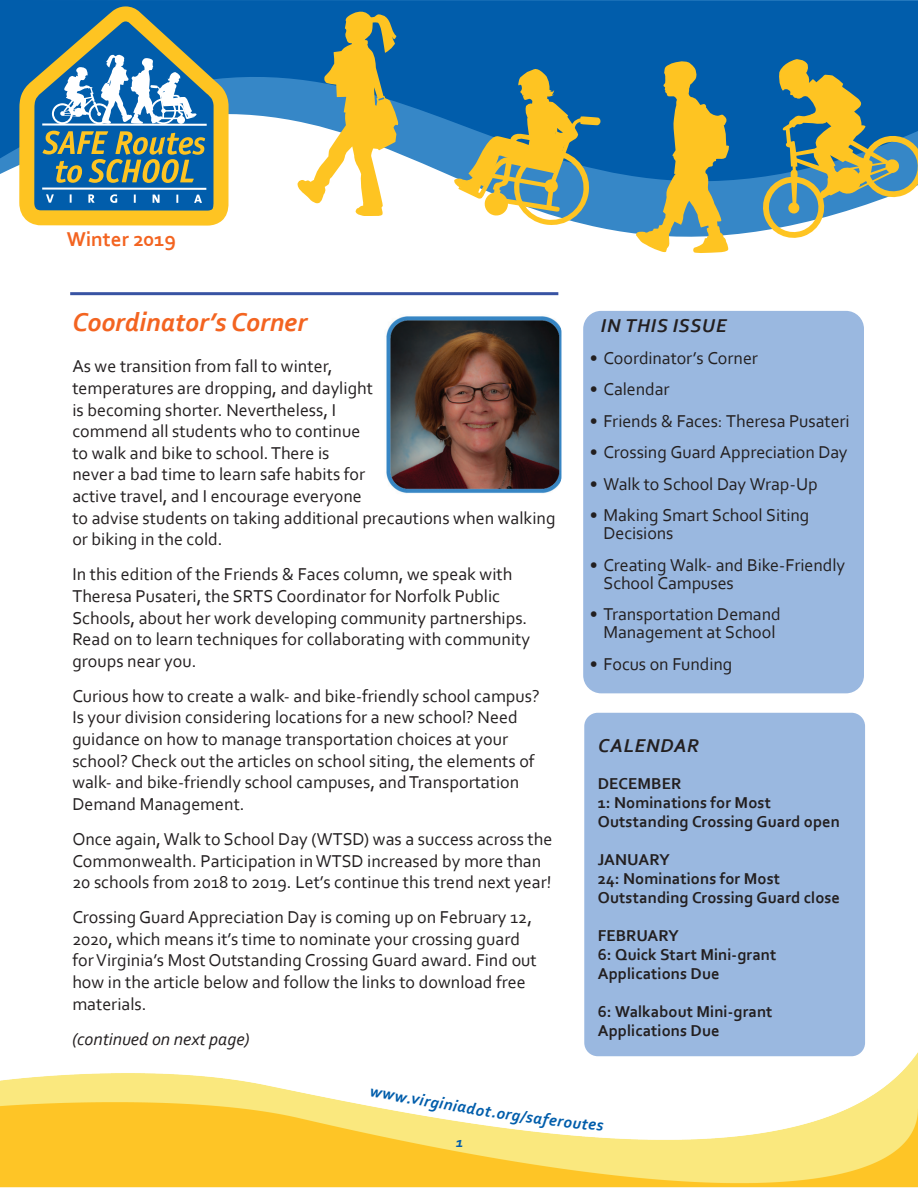
<style>
.page{position:relative;width:918px;height:1188px;background:#fff}
.page>*{position:absolute;margin:0;border:0;box-sizing:border-box;transform-origin:0 0}
.t1{font:italic 700 27px "Corbel";color:#f36421}
.t2{font:800 23.7px "The Sans 8";color:#f15a2b}
.t3{font:700 21px "Corbel";color:#f36421}
.t4{font:italic 700 19.5px "Corbel";letter-spacing:.04em;color:#231f20}
.t5{font:18px/21.6px "Corbel";color:#231f20}
.t6{font:italic 18px "Corbel";color:#231f20}
.t7{font:700 16.5px/19px "Corbel";letter-spacing:.005em;color:#231f20}
.t8{font:italic 700 16.5px "Corbel";color:#015dab}
.t9{font:italic 700 15px "Corbel";color:#015dab}
</style>
<div class="page">
<div style="left:601px;top:181px;width:158px;height:54px;background:#3687c7"></div>
<svg style="left:0;top:0;width:918px;height:181px;background:#1c6fb5"></svg>
<svg style="left:759px;top:59px;width:159px;height:179px;background:#789992"></svg>
<svg style="left:453px;top:67px;width:148px;height:161px;background:#79988c"></svg>
<svg style="left:636px;top:60px;width:93px;height:193px;background:#7e957a"></svg>
<svg style="left:297px;top:7px;width:101px;height:209px"></svg>
<svg style="left:19px;top:6px;width:210px;height:220px;background:#939c68"></svg>
<svg style="left:27px;top:14px;width:194px;height:204px;background:#5c8993"></svg>
<img style="left:0;top:1052px;width:918px;height:136px">
<div style="left:583px;top:311px;width:281px;height:382px;background:#9ab8e0;border-radius:18px"></div>
<div style="left:584px;top:713px;width:281px;height:343px;background:#9ab8e0;border-radius:14px"></div>
<img style="left:386px;top:316px;width:175px;height:178px">
<hr style="left:70px;top:292px;width:488px;height:3px;background:#3853a3">
<svg style="left:539px;top:1112px;width:65px;height:19px"></svg>
<p class="t3" style="left:67px;top:226px;width:111px">Winter 2019</p>
<h2 class="t2" style="left:50px;top:225px;width:151px">OCTOBER 2013</h2>
<h1 class="t1" style="left:72px;top:305px;width:236px">Coordinator’s Corner</h1>
<p class="t5" style="left:72px;top:355px;width:485px">As we transition from fall to winter,<br>temperatures are dropping, and daylight<br>is becoming shorter. Nevertheless, I<br>commend all students who to continue<br>to walk and bike to school. There is<br>never a bad time to learn safe habits for<br>active travel, and I encourage everyone<br>to advise students on taking additional precautions when walking or biking in the cold.</p>
<p class="t5" style="left:72px;top:563px;width:459px">In this edition of the Friends &amp; Faces column, we speak with Theresa Pusateri, the SRTS Coordinator for Norfolk Public Schools, about her work developing community partnerships.<br>Read on to learn techniques for collaborating with community groups near you.</p>
<p class="t5" style="left:72px;top:685px;width:469px">Curious how to create a walk- and bike-friendly school campus?<br>Is your division considering locations for a new school? Need guidance on how to manage transportation choices at your school? Check out the articles on school siting, the elements of walk- and bike-friendly school campuses, and Transportation Demand Management.</p>
<p class="t5" style="left:72px;top:828px;width:482px">Once again, Walk to School Day (WTSD) was a success across the<br>Commonwealth. Participation in WTSD increased by more than<br>20 schools from 2018 to 2019. Let’s continue this trend next year!</p>
<p class="t5" style="left:72px;top:906px;width:466px">Crossing Guard Appreciation Day is coming up on February 12, 2020, which means it’s time to nominate your crossing guard for Virginia’s Most Outstanding Crossing Guard award. Find out how in the article below and follow the links to download free materials.</p>
<p class="t6" style="left:72px;top:1028px;width:179px">(continued on next page)</p>
<p class="t8" style="left:372px;top:1081px;width:85px;rotate:10deg">www.virgin</p>
<p class="t8" style="left:455px;top:1095px;width:54px;rotate:9deg">iadot.o</p>
<p class="t8" style="left:507px;top:1104px;width:39px;rotate:8deg">rg/sa</p>
<p class="t9" style="left:456px;top:1133px;width:9px">1</p>
<p class="t4" style="left:601px;top:314px;width:127px">IN THIS ISSUE</p>
<p class="t5" style="left:590px;top:346px;width:169px">• Coordinator’s Corner</p>
<p class="t5" style="left:590px;top:378px;width:81px">• Calendar</p>
<p class="t5" style="left:590px;top:409px;width:261px">• Friends &amp; Faces: Theresa Pusateri</p>
<p class="t5" style="left:590px;top:441px;width:259px">• Crossing Guard Appreciation Day</p>
<p class="t5" style="left:590px;top:472px;width:229px">• Walk to School Day Wrap-Up</p>
<p class="t5" style="left:603px;top:506px;width:208px;line-height:18px;text-indent:-14px">• Making Smart School Siting<br>Decisions</p>
<p class="t5" style="left:603px;top:555px;width:243px;line-height:18px;text-indent:-14px">• Creating Walk- and Bike-Friendly<br>School Campuses</p>
<p class="t5" style="left:590px;top:605px;width:192px;line-height:18px;text-align:center">• Transportation Demand<br>Management at School</p>
<p class="t5" style="left:590px;top:652px;width:144px">• Focus on Funding</p>
<p class="t4" style="left:598px;top:733px;width:102px">CALENDAR</p>
<p class="t7" style="left:598px;top:774px;width:244px">DECEMBER<br>1: Nominations for Most<br>Outstanding Crossing Guard open</p>
<p class="t7" style="left:598px;top:850px;width:244px">JANUARY<br>24: Nominations for Most<br>Outstanding Crossing Guard close</p>
<p class="t7" style="left:598px;top:925px;width:180px">FEBRUARY<br>6: Quick Start Mini-grant<br>Applications Due</p>
<p class="t7" style="left:598px;top:1001px;width:176px">6: Walkabout Mini-grant<br>Applications Due</p>
</div>
